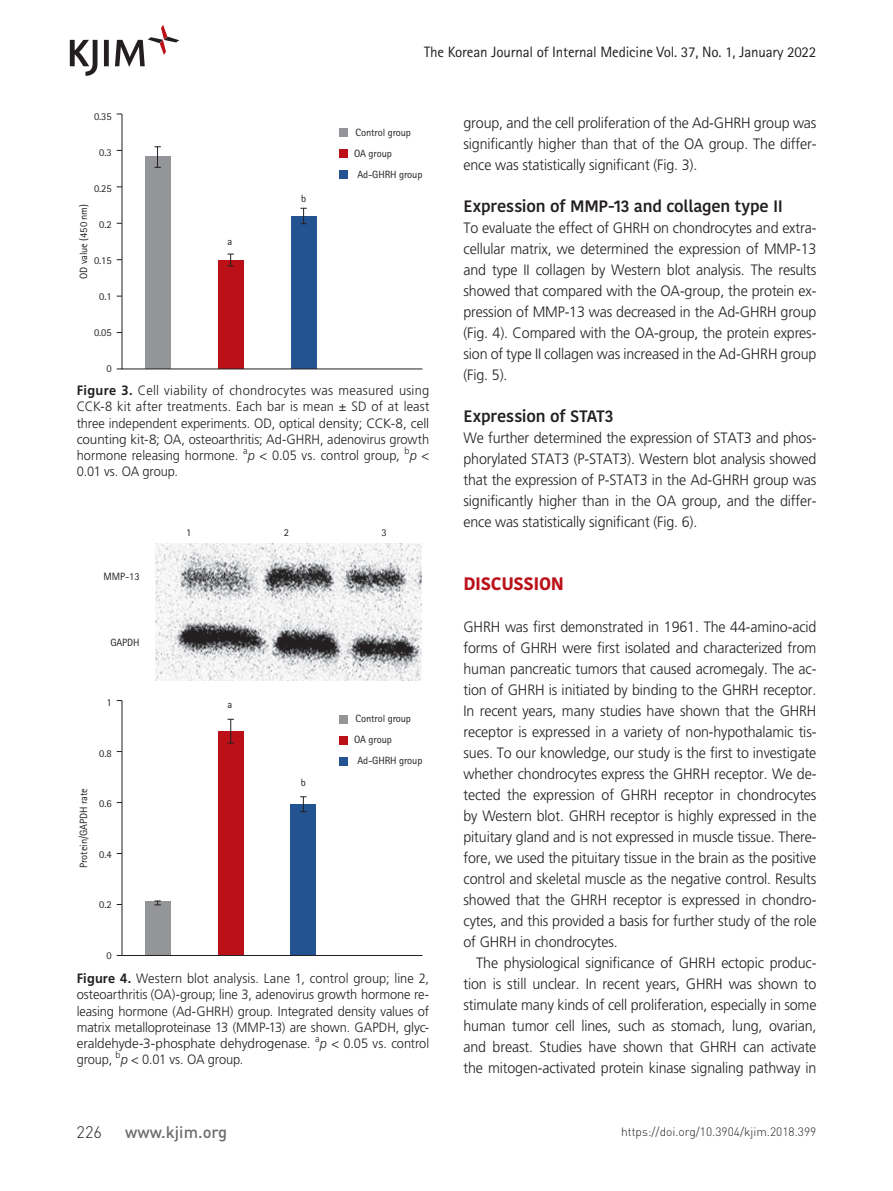
<style>
.page{position:relative;width:893px;height:1191px;background:#fff}
.page>*{position:absolute;margin:0;border:0;box-sizing:border-box;transform-origin:0 0}
.제목1{font:700 18px "Kohinoor Bangla";letter-spacing:-.02em;color:#bb1018}
.제목2{font:600 16.5px "Kohinoor Bangla";letter-spacing:-.01em;color:#231f20}
.t1{font:500 16.5px "DIN Pro";color:#6c6d70}
.t2{font:300 16.5px "DIN Pro";color:#231f20}
.본문첫단락{font:300 15px/21px "Frutiger LT Std";letter-spacing:-.01em;color:#231f20;text-align:justify;scale:.95 1}
.들였쓰기_본문{font:300 15px/21px "Frutiger LT Std";letter-spacing:-.01em;color:#231f20;text-align:justify;scale:.95 1}
.t3{font:15px "Rotis Sans Serif Std";letter-spacing:-.01em;color:#231f20}
.그림설명{font:300 13.5px/16.2px "Frutiger LT Std";letter-spacing:-.005em;color:#231f20;text-align:justify;scale:.95 1}
.t4{font:300 12px "DIN Pro";color:#231f20}
.t5{font:10.5px/21px "Rotis Sans Serif Std";letter-spacing:-.01em;color:#231f20}
.s1{font-weight:700}
.s2{font-style:italic}
</style>
<div class="page">
<svg style="left:70px;top:25px;width:109px;height:51px"></svg>
<svg style="left:121px;top:113px;width:302px;height:257px"></svg>
<img style="left:155px;top:543px;width:267px;height:137px">
<svg style="left:121px;top:700px;width:302px;height:256px"></svg>
<div style="left:218px;top:731px;width:26px;height:224px;background:#bb1018"></div>
<svg style="left:228px;top:719px;width:6px;height:24px"></svg>
<p class="t3" style="left:424px;top:43px;width:394px">The Korean Journal of Internal Medicine Vol. 37, No. 1, January 2022</p>
<p class="t5" style="left:94px;top:106px;width:19px">0.35</p>
<p class="t5" style="left:99px;top:142px;width:14px">0.3</p>
<p class="t5" style="left:94px;top:178px;width:19px">0.25</p>
<p class="t5" style="left:99px;top:214px;width:14px">0.2</p>
<p class="t5" style="left:94px;top:250px;width:19px">0.15</p>
<p class="t5" style="left:99px;top:286px;width:14px">0.1</p>
<p class="t5" style="left:94px;top:322px;width:19px">0.05</p>
<p class="t5" style="left:106px;top:358px;width:7px">0</p>
<p class="t5" style="left:73px;top:279px;width:77px;rotate:-90deg">OD value (450 nm)</p>
<p class="t5" style="left:227px;top:231px;width:6px">a</p>
<p class="t5" style="left:301px;top:188px;width:7px">b</p>
<p class="t5" style="left:354px;top:121px;width:58px">Control group<br>OA group</p>
<p class="t5" style="left:357px;top:163px;width:67px">Ad-GHRH group</p>
<p class="그림설명" style="left:77px;top:382px;width:372px"><span class="s1">Figure 3.</span> Cell viability of chondrocytes was measured using CCK-8 kit after treatments. Each bar is mean ± SD of at least three independent experiments. OD, optical density; CCK-8, cell counting kit-8; OA, osteoarthritis; Ad-GHRH, adenovirus growth hormone releasing hormone. <sup>a</sup><span class="s2">p</span> &lt; 0.05 vs. control group, <sup>b</sup><span class="s2">p</span> &lt; 0.01 vs. OA group.</p>
<p class="t5" style="left:104px;top:566px;width:38px">MMP-13</p>
<p class="t5" style="left:110px;top:631px;width:31px">GAPDH</p>
<p class="t5" style="left:106px;top:692px;width:7px">1</p>
<p class="t5" style="left:99px;top:742px;width:14px">0.8</p>
<p class="t5" style="left:73px;top:867px;width:81px;rotate:-90deg">Protein/GAPDH rate</p>
<p class="t5" style="left:99px;top:793px;width:14px">0.6</p>
<p class="t5" style="left:99px;top:843px;width:14px">0.4</p>
<p class="t5" style="left:99px;top:894px;width:14px">0.2</p>
<p class="t5" style="left:106px;top:944px;width:7px">0</p>
<p class="t5" style="left:186px;top:521px;width:7px">1</p>
<p class="t5" style="left:284px;top:521px;width:7px">2</p>
<p class="t5" style="left:382px;top:521px;width:7px">3</p>
<p class="t5" style="left:228px;top:693px;width:6px">a</p>
<p class="t5" style="left:301px;top:772px;width:7px">b</p>
<p class="t5" style="left:354px;top:708px;width:58px">Control group<br>OA group</p>
<p class="t5" style="left:357px;top:750px;width:67px">Ad-GHRH group</p>
<p class="그림설명" style="left:77px;top:970px;width:372px"><span class="s1">Figure 4.</span> Western blot analysis. Lane 1, control group; line 2, osteoarthritis (OA)-group; line 3, adenovirus growth hormone re&shy;leasing hormone (Ad-GHRH) group. Integrated density values of matrix metalloproteinase 13 (MMP-13) are shown. GAPDH, glyc&shy;eraldehyde-3-phosphate dehydrogenase. <sup>a</sup><span class="s2">p</span> &lt; 0.05 vs. control group, <sup>b</sup><span class="s2">p</span> &lt; 0.01 vs. OA group.</p>
<p class="본문첫단락" style="left:463px;top:112px;width:373px">group, and the cell proliferation of the Ad-GHRH group was significantly higher than that of the OA group. The differ&shy;ence was statistically significant (Fig. 3).</p>
<p class="제목2" style="left:463px;top:192px;width:321px">Expression of MMP‑13 and collagen type II</p>
<p class="본문첫단락" style="left:463px;top:217px;width:373px">To evaluate the effect of GHRH on chondrocytes and extra&shy;cellular matrix, we determined the expression of MMP‑13 and type II collagen by Western blot analysis. The results showed that compared with the OA-group, the protein ex&shy;pression of MMP‑13 was decreased in the Ad-GHRH group (Fig. 4). Compared with the OA-group, the protein expres&shy;sion of type II collagen was increased in the Ad-GHRH group (Fig. 5).</p>
<p class="제목2" style="left:463px;top:402px;width:152px">Expression of STAT3</p>
<p class="본문첫단락" style="left:463px;top:427px;width:373px">We further determined the expression of STAT3 and phos&shy;phorylated STAT3 (P-STAT3). Western blot analysis showed that the expression of P-STAT3 in the Ad-GHRH group was significantly higher than in the OA group, and the differ&shy;ence was statistically significant (Fig. 6).</p>
<p class="제목1" style="left:463px;top:567px;width:102px">DISCUSSION</p>
<p class="본문첫단락" style="left:463px;top:616px;width:373px">GHRH was first demonstrated in 1961. The 44-amino-acid forms of GHRH were first isolated and characterized from human pancreatic tumors that caused acromegaly. The ac&shy;tion of GHRH is initiated by binding to the GHRH receptor.<br>In recent years, many studies have shown that the GHRH receptor is expressed in a variety of non-hypothalamic tis&shy;sues. To our knowledge, our study is the first to investigate whether chondrocytes express the GHRH receptor. We de&shy;tected the expression of GHRH receptor in chondrocytes by Western blot. GHRH receptor is highly expressed in the pituitary gland and is not expressed in muscle tissue. There&shy;fore, we used the pituitary tissue in the brain as the positive control and skeletal muscle as the negative control. Results showed that the GHRH receptor is expressed in chondro&shy;cytes, and this provided a basis for further study of the role of GHRH in chondrocytes.</p>
<p class="들였쓰기_본문" style="left:463px;top:952px;width:373px;text-indent:13px">The physiological significance of GHRH ectopic produc&shy;tion is still unclear. In recent years, GHRH was shown to stimulate many kinds of cell proliferation, especially in some human tumor cell lines, such as stomach, lung, ovarian, and breast. Studies have shown that GHRH can activate the mitogen-activated protein kinase signaling pathway in</p>
<p class="t2" style="left:77px;top:1120px;width:27px">226</p>
<p class="t1" style="left:125px;top:1120px;width:104px">www.kjim.org</p>
<p class="t4" style="left:621px;top:1123px;width:197px">https://doi.org/10.3904/kjim.2018.399</p>
</div>
